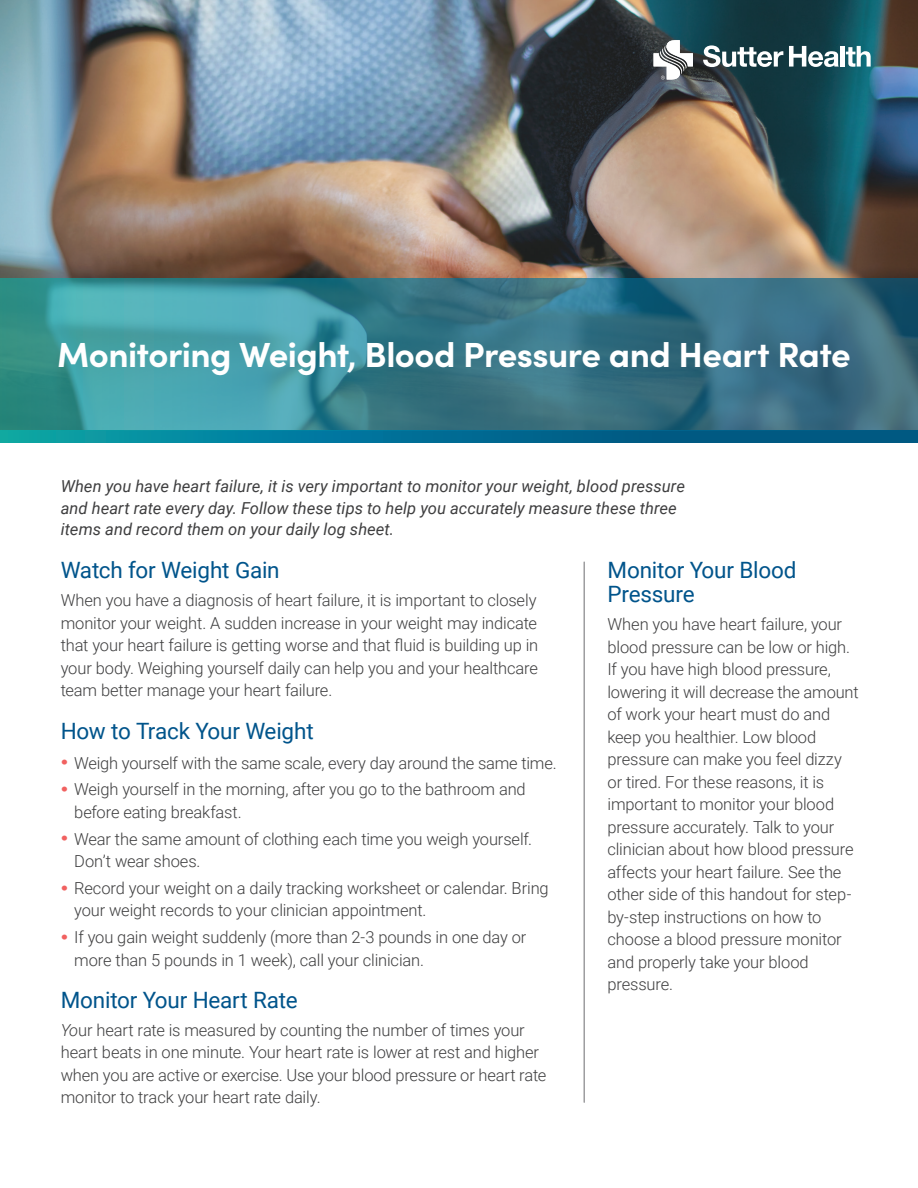
<style>
.page{position:relative;width:918px;height:1188px;background:#fff}
.page>*{position:absolute;margin:0;border:0;box-sizing:border-box;transform-origin:0 0}
.t1{font:700 34.8px "Sofia Pro";letter-spacing:-.015em;color:#fff}
.t2{font:22.5px/24px "Roboto";letter-spacing:-.01em;color:#00548b}
.t3{font:300 16.5px/22.5px "Roboto";letter-spacing:-.01em;color:#3e3e3f}
.t4{font:italic 16.5px/21.8px "Roboto";letter-spacing:.005em;color:#3e3e3f}
.s1{font-family:"Sofia Pro";font-weight:700;color:#f16160}
.s2{font-style:italic}
</style>
<div class="page">
<img style="left:0;top:0;width:918px;height:279px">
<svg style="left:0;top:430px;width:918px;height:12px;background:#027292"></svg>
<svg style="left:0;top:279px;width:918px;height:151px;background:#3c828f"></svg>
<hr style="left:584px;top:562px;width:1px;height:540px;background:#6c6d70">
<svg style="left:654px;top:40px;width:39px;height:40px"></svg>
<svg style="left:703px;top:45px;width:80px;height:22px"></svg>
<svg style="left:789px;top:46px;width:50px;height:21px"></svg>
<hr style="left:841px;top:46px;width:4px;height:21px;background:#fff">
<svg style="left:846px;top:46px;width:25px;height:21px"></svg>
<h1 class="t1" style="left:57px;top:328px;width:795px">Monitoring Weight, Blood Pressure and Heart Rate</h1>
<p class="t4" style="left:61px;top:475px;width:626px">When you have heart failure, it is very important to monitor your weight, blood pressure and heart rate every day. Follow these tips to help you accurately measure these three items and record them on your daily log sheet.</p>
<h2 class="t2" style="left:61px;top:558px;width:220px">Watch for Weight Gain</h2>
<p class="t3" style="left:61px;top:589px;width:479px;text-align:justify">When you have a diagnosis of heart failure, it is important to closely monitor your weight. A sudden increase in your weight may indicate that your heart failure is getting worse and that fluid is building up in your body. Weighing yourself daily can help you and your healthcare team better manage your heart failure.</p>
<h2 class="t2" style="left:61px;top:718px;width:255px">How to Track Your Weight</h2>
<p class="t3" style="left:61px;top:751px;width:497px"><span class="s1">•</span> Weigh yourself with the same scale, every day around the same time.</p>
<p class="t3" style="left:74px;top:778px;width:453px;text-indent:-13px"><span class="s1">•</span> Weigh yourself in the morning, after you go to the bathroom and before eating breakfast.</p>
<p class="t3" style="left:74px;top:827px;width:459px;text-indent:-13px"><span class="s1">•</span> Wear the same amount of clothing each time you weigh yourself.<br>Don’t wear shoes.</p>
<p class="t3" style="left:74px;top:876px;width:476px;text-indent:-13px"><span class="s1">•</span> Record your weight on a daily tracking worksheet or calendar. Bring your weight records to your clinician appointment.</p>
<p class="t3" style="left:74px;top:926px;width:454px;text-indent:-13px"><span class="s1">•</span> If you gain weight suddenly (more than 2-3 pounds in one day or more than 5 pounds in 1 week), call your clinician.</p>
<h2 class="t2" style="left:61px;top:987px;width:238px">Monitor Your Heart Rate</h2>
<p class="t3" style="left:61px;top:1018px;width:487px"><span class="s2">Yo</span>ur heart rate is measured by counting the number of times your heart beats in one minute. Your heart rate is lower at rest and higher when you are active or exercise. Use your blood pressure or heart rate monitor to track your heart rate daily.</p>
<h2 class="t2" style="left:608px;top:558px;width:191px">Monitor Your Blood<br>Pressure</h2>
<p class="t3" style="left:608px;top:613px;width:253px">When you have heart failure, your blood pressure can be low or high.<br>If you have high blood pressure, lowering it will decrease the amount of work your heart must do and keep you healthier. Low blood pressure can make you feel dizzy or tired. For these reasons, it is important to monitor your blood pressure accurately. Talk to your clinician about how blood pressure affects your heart failure. See the other side of this handout for step&shy;by-step instructions on how to choose a blood pressure monitor and properly take your blood pressure.</p>
</div>
